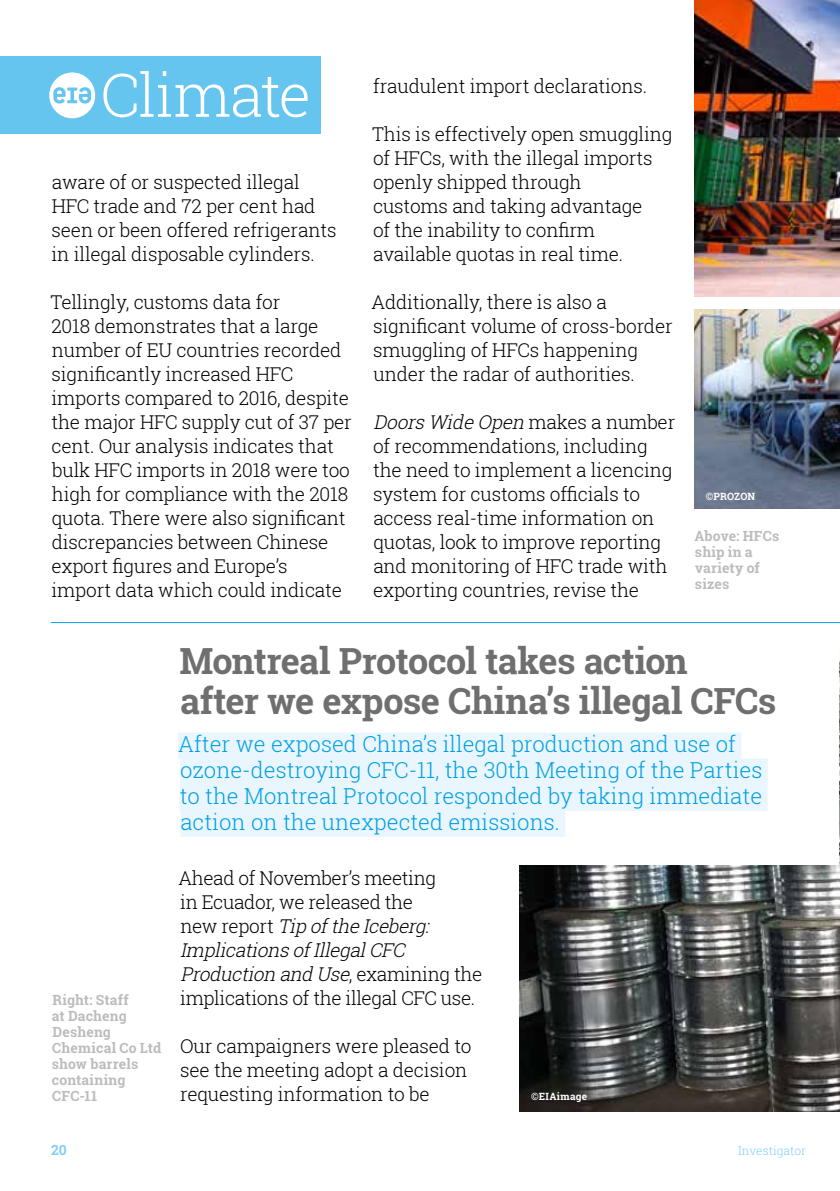
<style>
.page{position:relative;width:840px;height:1191px;background:#fff}
.page>*{position:absolute;margin:0;border:0;box-sizing:border-box;transform-origin:0 0}
.t1{font:300 60px "Roboto Slab";letter-spacing:-.025em;color:#fff}
.t2{font:700 36px/40px "Roboto Slab";letter-spacing:-.015em;color:#706f6f}
.t3{font:300 22px/26px "Roboto Slab";color:#009fe3}
.t4{font:300 19px/24px "Roboto Slab";letter-spacing:-.01em;color:#000}
.t5{font:700 14px/16px "Roboto Slab";letter-spacing:.01em;color:#bcbcbc}
.t6{font:700 14px "Roboto Slab";color:#83d0f5}
.t7{font:300 12px "Roboto Slab";color:#83d0f5}
.t8{font:700 10px "Roboto Slab";letter-spacing:.02em;color:#fff}
.s1{font-style:italic}
</style>
<div class="page">
<img style="left:519px;top:865px;width:320px;height:246px">
<div style="left:0;top:57px;width:320px;height:77px;background:#66c5ee"></div>
<svg style="left:49px;top:72px;width:46px;height:46px"></svg>
<hr style="left:51px;top:622px;width:788px;height:1px;background:#009fe3">
<div style="left:178px;top:732px;width:563px;height:27px;background:#eaf6fe"></div>
<div style="left:180px;top:758px;width:587px;height:27px;background:#eaf6fe"></div>
<div style="left:180px;top:784px;width:587px;height:27px;background:#eaf6fe"></div>
<div style="left:180px;top:810px;width:385px;height:27px;background:#eaf6fe"></div>
<img style="left:839px;top:659px;width:1px;height:452px">
<img style="left:694px;top:309px;width:145px;height:199px">
<img style="left:694px;top:0;width:145px;height:296px">
<h1 class="t1" style="left:100px;top:54px;width:212px">Climate</h1>
<p class="t4" style="left:52px;top:169px;width:286px">aware of or suspected illegal<br>HFC trade and 72 per cent had seen or been offered refrigerants in illegal disposable cylinders.</p>
<p class="t4" style="left:51px;top:289px;width:302px">Tellingly, customs data for<br>2018 demonstrates that a large number of EU countries recorded significantly increased HFC imports compared to 2016, despite the major HFC supply cut of 37 per cent. Our analysis indicates that bulk HFC imports in 2018 were too high for compliance with the 2018 quota. There were also significant discrepancies between Chinese export figures and Europe’s<br>import data which could indicate</p>
<p class="t4" style="left:373px;top:73px;width:275px">fraudulent import declarations.</p>
<p class="t4" style="left:372px;top:121px;width:301px">This is effectively open smuggling of HFCs, with the illegal imports openly shipped through<br>customs and taking advantage<br>of the inability to confirm available quotas in real time.</p>
<p class="t4" style="left:371px;top:289px;width:303px">Additionally, there is also a significant volume of cross-border smuggling of HFCs happening under the radar of authorities.</p>
<p class="t4" style="left:373px;top:409px;width:303px"><span class="s1">DoorsWideOpen</span> m a k e s a n u m b e r of recommendations, including the need to implement a licencing system for customs officials to access real-time information on quotas, look to improve reporting and monitoring of HFC trade with exporting countries, revise the</p>
<p class="t8" style="left:705px;top:489px;width:51px">©PROZON</p>
<p class="t5" style="left:694px;top:527px;width:86px">Above: HFCs ship in a variety of sizes</p>
<p class="t5" style="left:52px;top:991px;width:111px">Right: Staff<br>at Dacheng<br>Desheng<br>Chemical Co Ltd show barrels containing<br>CFC-11</p>
<h2 class="t2" style="left:179px;top:641px;width:598px">Montreal Protocol takes action<br>after we expose China’s illegal CFCs</h2>
<p class="t3" style="left:178px;top:730px;width:585px">After we exposed China’s illegal production and use of ozone-destroying CFC-11, the 30th Meeting of the Parties to the Montreal Protocol responded by taking immediate action on the unexpected emissions.</p>
<p class="t4" style="left:178px;top:865px;width:305px">Ahead of November’s meeting<br>in Ecuador, we released the<br>n e w r e p o r t <span class="s1">Tip oftheIceberg:<br>ImplicationsofIllegalCFC<br>Production and Use</span>, e x a m i n i n g t h e implications of the illegal CFC use.</p>
<p class="t4" style="left:180px;top:1033px;width:293px">Our campaigners were pleased to see the meeting adopt a decision requesting information to be</p>
<p class="t8" style="left:531px;top:1089px;width:57px">©EIAimage</p>
<p class="t6" style="left:51px;top:1140px;width:17px">20</p>
<p class="t7" style="left:737px;top:1142px;width:69px">Investigator</p>
</div>
